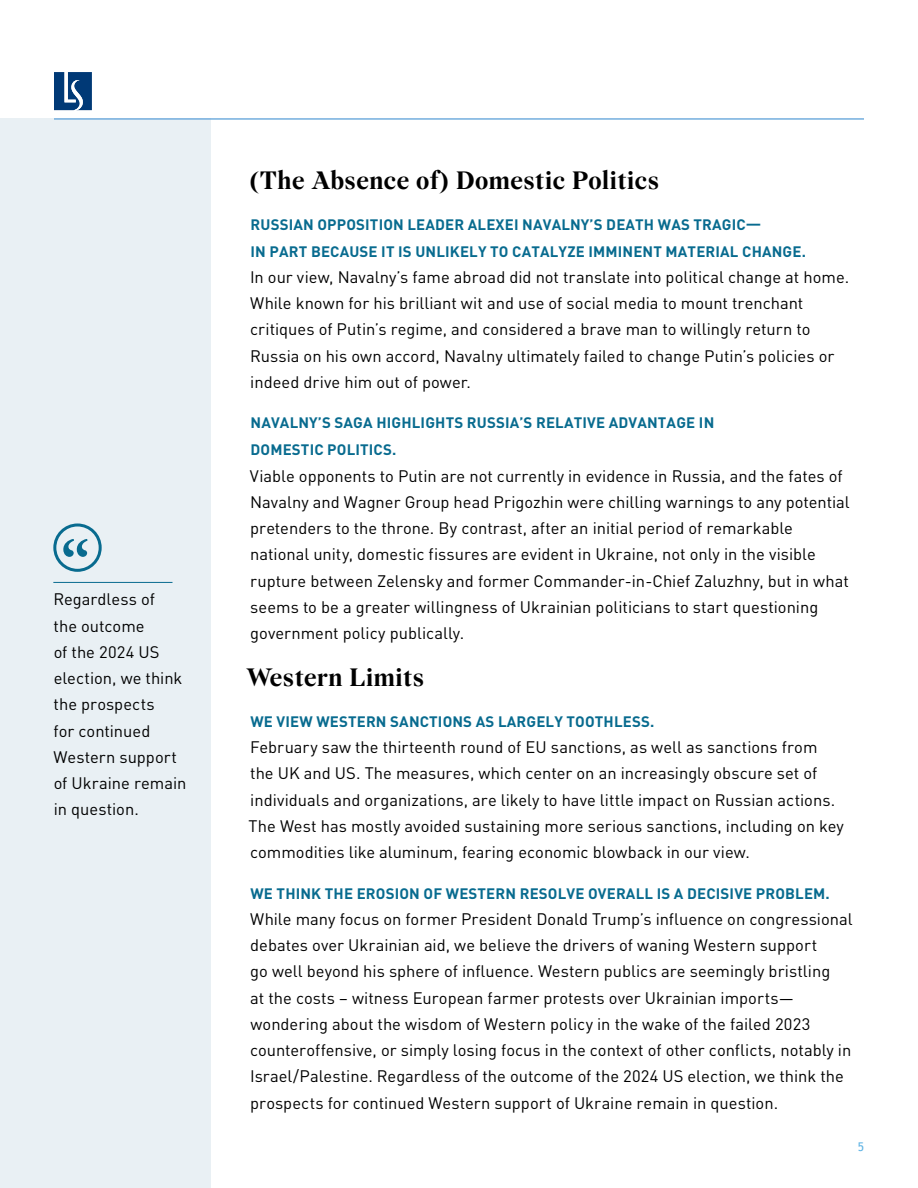
<style>
.page{position:relative;width:918px;height:1188px;background:#fff}
.page>*{position:absolute;margin:0;border:0;box-sizing:border-box;transform-origin:0 0}
.t1{font:700 61.5px "Adobe Garamond Pro";color:#086b8f}
.t2{font:700 27px "Wremena";letter-spacing:.015em;color:#000}
.t3{font:16.5px/26.2px "DINOT";color:#000}
.t4{font:700 15px/27px "DINOT";letter-spacing:.01em;color:#086b8f}
.t5{font:12px "Trebuchet MS";color:#5fb3e4}
</style>
<div class="page">
<div style="left:0;top:118px;width:210px;height:1070px;background:#e9f0f4"></div>
<div style="left:53px;top:524px;width:49px;height:48px;border:3px solid #086b8f;border-radius:50%"></div>
<hr style="left:53px;top:582px;width:120px;height:1px;background:#086b8f">
<hr style="left:54px;top:118px;width:810px;height:2px;background:#73aede">
<svg style="left:54px;top:72px;width:38px;height:38px"></svg>
<h1 class="t1" style="left:61px;top:527px;width:31px">“</h1>
<p class="t3" style="left:53px;top:586px;width:134px">Regardless of<br>the outcome<br>of the 2024 US election, we think the prospects<br>for continued<br>Western support of Ukraine remain in question.</p>
<h2 class="t2" style="left:249px;top:165px;width:412px">(The Absence of) Domestic Politics</h2>
<p class="t4" style="left:251px;top:210px;width:557px">RUSSIAN OPPOSITION LEADER ALEXEI NAVALNY’S DEATH WAS TRAGIC—<br>IN PART BECAUSE IT IS UNLIKELY TO CATALYZE IMMINENT MATERIAL CHANGE.</p>
<p class="t3" style="left:250px;top:264px;width:601px">In our view, Navalny’s fame abroad did not translate into political change at home.<br>While known for his brilliant wit and use of social media to mount trenchant critiques of Putin’s regime, and considered a brave man to willingly return to Russia on his own accord, Navalny ultimately failed to change Putin’s policies or indeed drive him out of power.</p>
<p class="t4" style="left:251px;top:409px;width:465px">NAVALNY’S SAGA HIGHLIGHTS RUSSIA’S RELATIVE ADVANTAGE IN<br>DOMESTIC POLITICS.</p>
<p class="t3" style="left:250px;top:462px;width:601px">Viable opponents to Putin are not currently in evidence in Russia, and the fates of Navalny and Wagner Group head Prigozhin were chilling warnings to any potential pretenders to the throne. By contrast, after an initial period of remarkable national unity, domestic fissures are evident in Ukraine, not only in the visible rupture between Zelensky and former Commander-in-Chief Zaluzhny, but in what seems to be a greater willingness of Ukrainian politicians to start questioning government policy publically.</p>
<h2 class="t2" style="left:246px;top:662px;width:180px">Western Limits</h2>
<p class="t4" style="left:250px;top:708px;width:405px">WE VIEW WESTERN SANCTIONS AS LARGELY TOOTHLESS.</p>
<p class="t3" style="left:249px;top:734px;width:597px">February saw the thirteenth round of EU sanctions, as well as sanctions from<br>the UK and US. The measures, which center on an increasingly obscure set of individuals and organizations, are likely to have little impact on Russian actions.<br>The West has mostly avoided sustaining more serious sanctions, including on key commodities like aluminum, fearing economic blowback in our view.</p>
<p class="t4" style="left:250px;top:879px;width:581px">WE THINK THE EROSION OF WESTERN RESOLVE OVERALL IS A DECISIVE PROBLEM.</p>
<p class="t3" style="left:250px;top:906px;width:604px">While many focus on former President Donald Trump’s influence on congressional debates over Ukrainian aid, we believe the drivers of waning Western support<br>go well beyond his sphere of influence. Western publics are seemingly bristling<br>at the costs – witness European farmer protests over Ukrainian imports— wondering about the wisdom of Western policy in the wake of the failed 2023 counteroffensive, or simply losing focus in the context of other conflicts, notably in Israel/Palestine. Regardless of the outcome of the 2024 US election, we think the prospects for continued Western support of Ukraine remain in question.</p>
<p class="t5" style="left:858px;top:1140px;width:8px">5</p>
</div>
